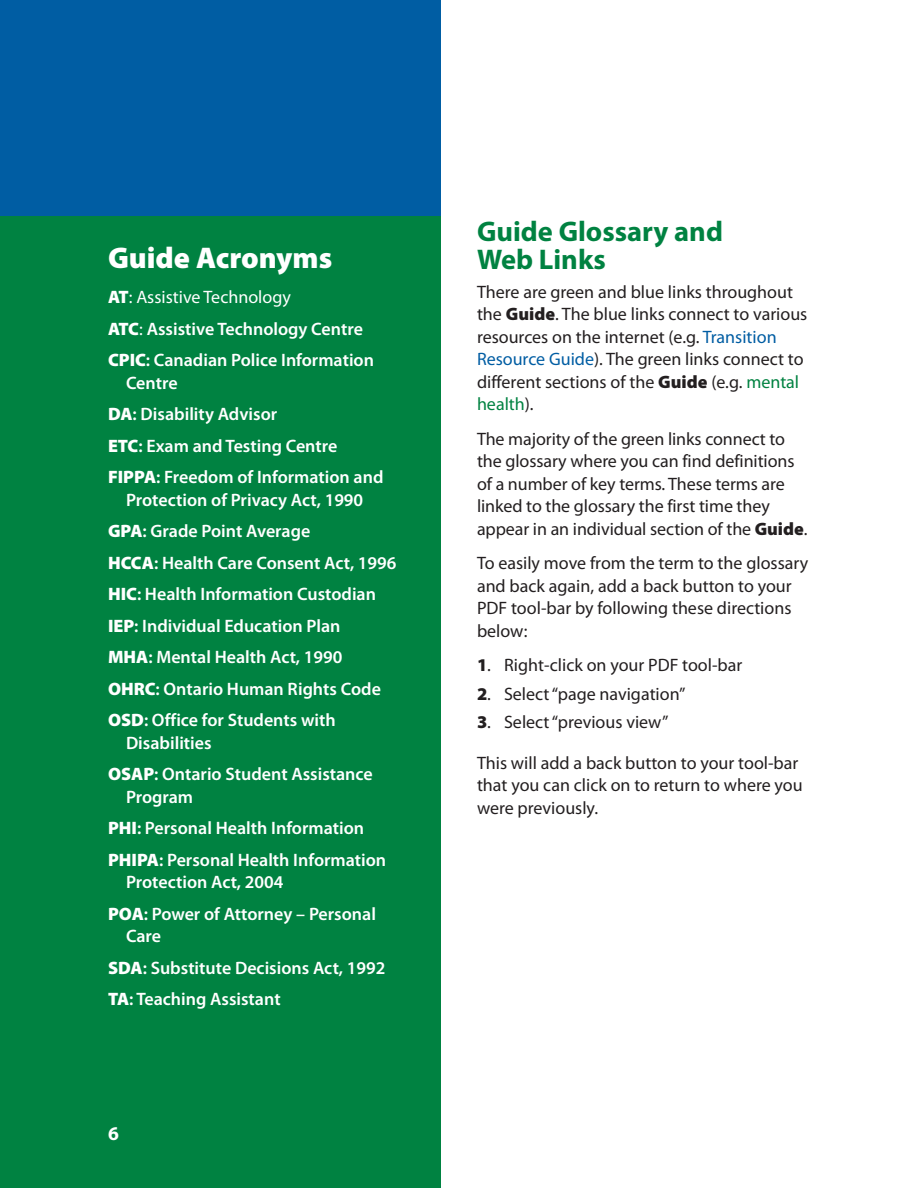
<style>
.page{position:relative;width:918px;height:1188px;background:#fff}
.page>*{position:absolute;margin:0;border:0;box-sizing:border-box;transform-origin:0 0}
.t1{font:900 30px "Myriad Pro";color:#fff}
.t2{font:700 28.5px/28.5px "Myriad Pro";color:#008241}
.t3{font:700 19.5px "Myriad Pro";color:#fff}
.t4{font:18px/22.5px "Myriad Pro";color:#231f20}
.t5{font:600 18px/31.5px "Myriad Pro";color:#fff}
.s1{font-weight:900}
.s2{font-weight:400}
.s3{color:#005da3}
.s4{color:#008241}
</style>
<div class="page">
<div style="left:0;top:216px;width:441px;height:972px;background:#008241"></div>
<div style="left:0;top:0;width:441px;height:216px;background:#005da3"></div>
<h1 class="t1" style="left:108px;top:246px;width:226px">Guide Acronyms</h1>
<p class="t5" style="left:108px;top:283px;width:268px"><span class="s1">AT</span><span class="s2">: Assistive Technology<br></span><span class="s1">ATC</span><span class="s2">:</span> Assistive Technology Centre<br><span class="s1">CPIC</span>: Canadian Police Information</p>
<p class="t5" style="left:108px;top:369px;width:277px;text-indent:18px">Centre<br><span class="s1">DA</span>: Disability Advisor<br><span class="s1">ETC</span>: Exam and Testing Centre<br><span class="s1">FIPPA</span>: Freedom of Information and</p>
<p class="t5" style="left:108px;top:486px;width:290px;text-indent:18px">Protection of Privacy Act, 1990<br><span class="s1">GPA</span>: Grade Point Average<br><span class="s1">HCCA</span>: Health Care Consent Act, 1996<br><span class="s1">HIC</span>: Health Information Custodian<br><span class="s1">IEP</span>: Individual Education Plan<br><span class="s1">MHA</span>: Mental Health Act, 1990<br><span class="s1">OHRC</span>: Ontario Human Rights Code<br><span class="s1">OSD</span>: Office for Students with</p>
<p class="t5" style="left:108px;top:729px;width:266px;text-indent:18px">Disabilities<br><span class="s1">OSAP</span>: Ontario Student Assistance</p>
<p class="t5" style="left:108px;top:783px;width:280px;text-indent:18px">Program<br><span class="s1">PHI</span>: Personal Health Information<br><span class="s1">PHIPA</span>: Personal Health Information</p>
<p class="t5" style="left:108px;top:868px;width:270px;text-indent:18px">Protection Act, 2004<br><span class="s1">POA</span>: Power of Attorney – Personal</p>
<p class="t5" style="left:108px;top:922px;width:279px;text-indent:18px">Care<br><span class="s1">SDA</span>: Substitute Decisions Act, 1992<br><span class="s1">TA</span>: Teaching Assistant</p>
<p class="t3" style="left:108px;top:1126px;width:12px">6</p>
<h2 class="t2" style="left:477px;top:220px;width:248px">Guide Glossary and<br>Web Links</h2>
<p class="t4" style="left:477px;top:282px;width:332px">There are green and blue links throughout the <span class="s1">Guide</span>. The blue links connect to various resources on the internet (e.g. <span class="s3">Transition Resource Guide</span>). The green links connect to different sections of the <span class="s1">Guide</span> (e.g. <span class="s4">mental health</span>).</p>
<p class="t4" style="left:477px;top:429px;width:332px">The majority of the green links connect to the glossary where you can find definitions of a number of key terms. These terms are linked to the glossary the first time they appear in an individual section of the <span class="s1">Guide</span>.</p>
<p class="t4" style="left:477px;top:553px;width:333px">To easily move from the term to the glossary and back again, add a back button to your PDF tool-bar by following these directions below:</p>
<p class="t4" style="left:477px;top:655px;width:267px"><span class="s1">1</span>. Right-click on your PDF tool-bar</p>
<p class="t4" style="left:477px;top:684px;width:210px"><span class="s1">2</span>. Select “page navigation”</p>
<p class="t4" style="left:477px;top:712px;width:193px"><span class="s1">3</span>. Select “previous view”</p>
<p class="t4" style="left:477px;top:753px;width:327px">This will add a back button to your tool-bar that you can click on to return to where you were previously.</p>
</div>
